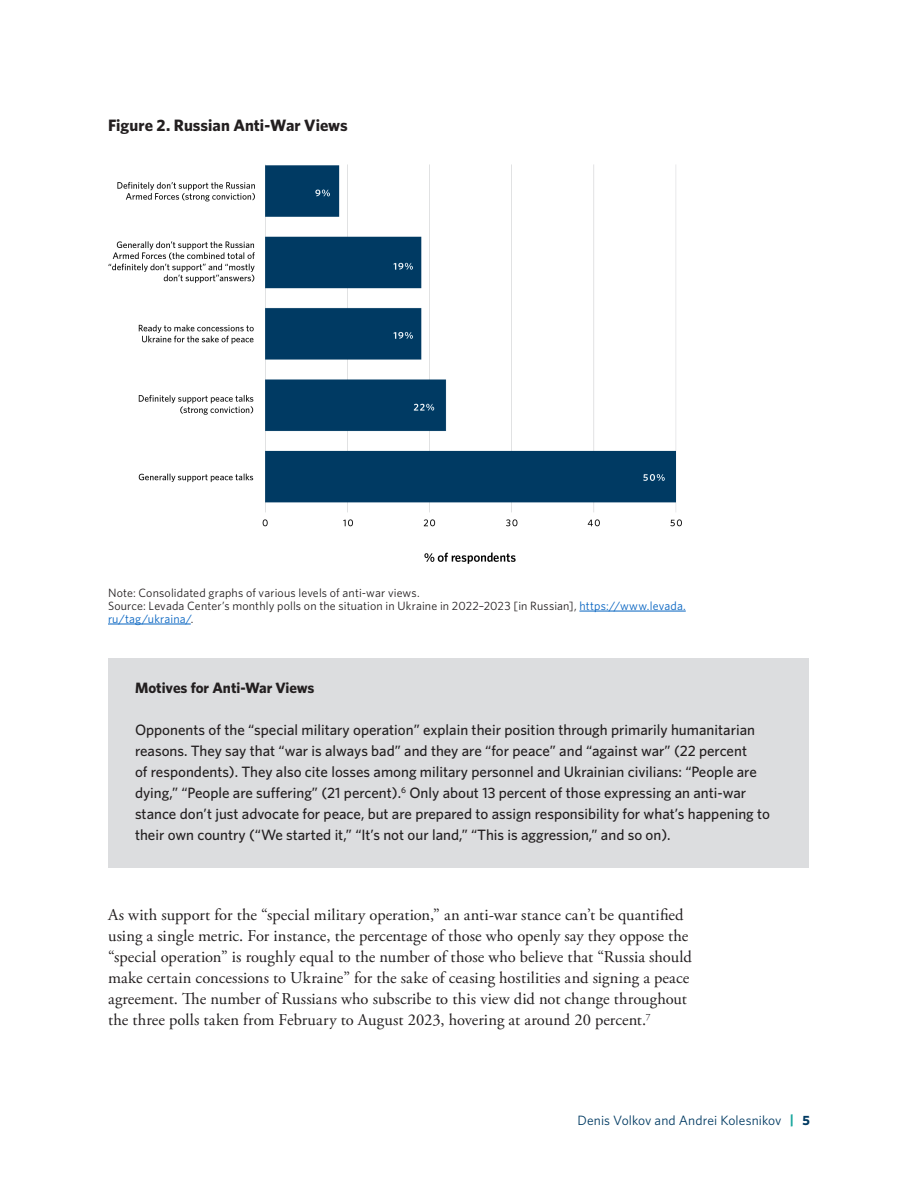
<style>
.page{position:relative;width:918px;height:1188px;background:#fff}
.page>*{position:absolute;margin:0;border:0;box-sizing:border-box;transform-origin:0 0}
.Body_Text{font:16.5px/21px "Adobe Garamond Pro";letter-spacing:.005em;color:#231f20}
.Figure__Box__Map_Header{font:700 16.5px "Whitney";color:#231f20}
.Box_Text{font:500 15px/21px "Whitney";color:#231f20}
.Box_Text-2{font:700 15px "Whitney";color:#231f20}
.t1{font:13.5px "Whitney";letter-spacing:.005em;color:#003a62}
.Figure_Source_Note{font:12px/12.9px "Whitney";letter-spacing:.01em;color:#231f20}
.s1{color:#0563c1}
.s2{font-weight:700;color:#18a79d}
.s3{font-weight:700}
</style>
<div class="page">
<div style="left:108px;top:658px;width:700px;height:209px;background:#dcdddf"></div>
<img style="left:108px;top:164px;width:574px;height:400px">
<hr style="left:579px;top:611px;width:107px;height:1px;background:#0563c1">
<hr style="left:108px;top:624px;width:83px;height:1px;background:#0563c1">
<p class="Figure__Box__Map_Header" style="left:108px;top:114px;width:241px">Figure 2. Russian Anti-War Views</p>
<p class="Figure_Source_Note" style="left:108px;top:586px;width:579px">Note: Consolidated graphs of various levels of anti-war views.<br>Source: Levada Center’s monthly polls on the situation in Ukraine in 2022–2023 [in Russian], <span class="s1">https://www.levada. ru/tag/ukraina/</span>.</p>
<p class="Box_Text-2" style="left:135px;top:678px;width:181px">Motives for Anti-War Views</p>
<p class="Box_Text" style="left:135px;top:719px;width:637px">Opponents of the “special military operation” explain their position through primarily humanitarian reasons. They say that “war is always bad” and they are “for peace” and “against war” (22 percent<br>of respondents). They also cite losses among military personnel and Ukrainian civilians: “People are dying,” “People are suffering” (21 percent).<sup>6</sup> Only about 13 percent of those expressing an anti-war stance don’t just advocate for peace, but are prepared to assign responsibility for what’s happening to their own country (“We started it,” “It’s not our land,” “This is aggression,” and so on).</p>
<p class="Body_Text" style="left:108px;top:905px;width:585px">As with support for the “special military operation,” an anti-war stance can’t be quantified using a single metric. For instance, the percentage of those who openly say they oppose the “special operation” is roughly equal to the number of those who believe that “Russia should make certain concessions to Ukraine” for the sake of ceasing hostilities and signing a peace agreement. The number of Russians who subscribe to this view did not change throughout the three polls taken from February to August 2023, hovering at around 20 percent.<sup>7</sup></p>
<p class="t1" style="left:577px;top:1112px;width:234px">Denis Volkov and Andrei Kolesnikov <span class="s2">|</span> <span class="s3">5</span></p>
</div>
